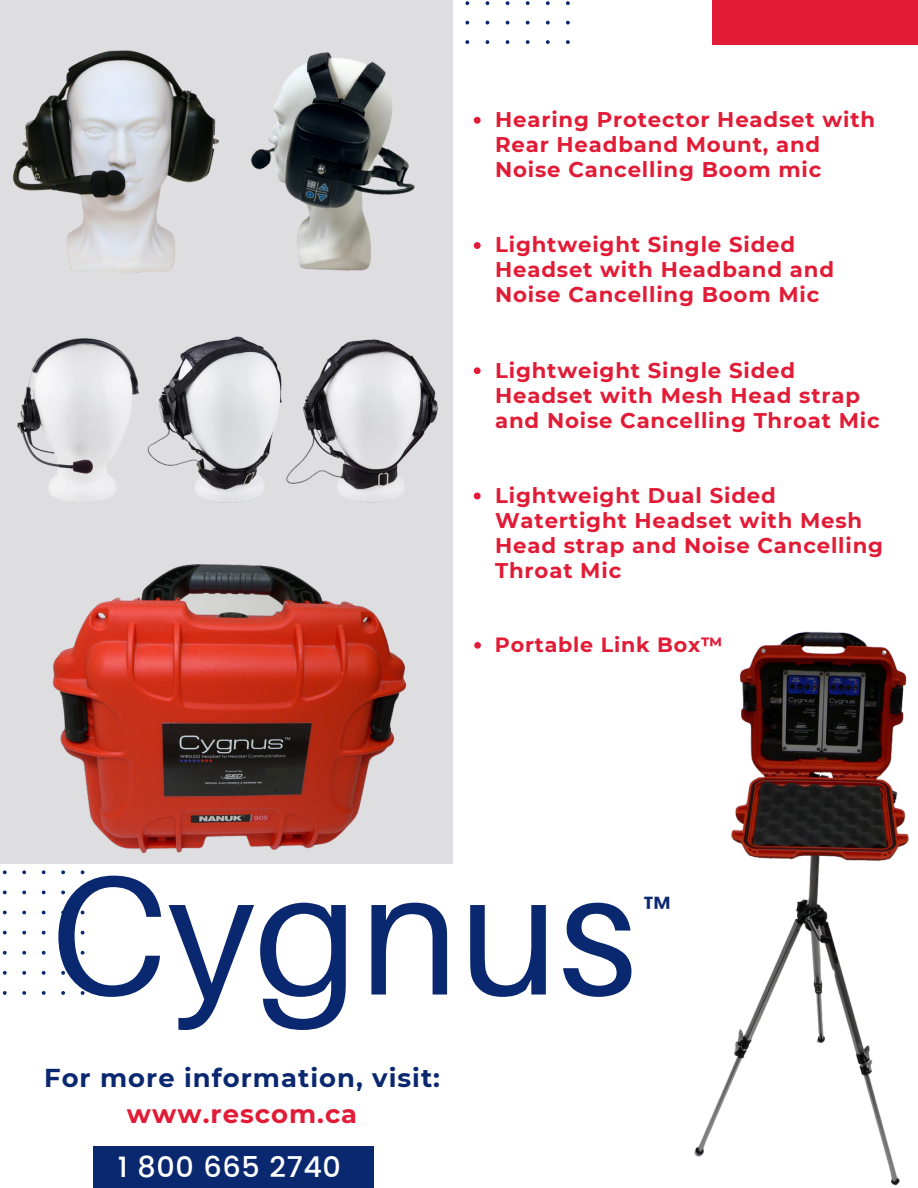
<style>
.page{position:relative;width:918px;height:1188px;background:#fff}
.page>*{position:absolute;margin:0;border:0;box-sizing:border-box;transform-origin:0 0}
.t1{font:168.9px "Aileron";color:#0a2870}
.t2{font:500 34.5px "Poppins";color:#0a2870}
.t3{font:500 28.65px "Poppins";letter-spacing:.02em;color:#fff}
.t4{font:700 25.8px/36px "Montserrat";letter-spacing:.04em;color:#0a2870;text-align:center}
.t5{font:700 21.3px/25px "Montserrat";letter-spacing:.04em;color:#e21b36}
.t6{font:700 20.55px "Montserrat";letter-spacing:.04em;color:#e21b36}
.s1{color:#e21b36}
</style>
<div class="page">
<div style="left:93px;top:1146px;width:281px;height:42px;background:#0a2870"></div>
<div style="left:712px;top:0;width:206px;height:44px;background:#e21b36"></div>
<svg style="left:2px;top:890px;width:83px;height:105px"></svg>
<svg style="left:452px;top:0;width:118px;height:44px"></svg>
<div style="left:0;top:0;width:452px;height:863px;background:#dedde0"></div>
<img style="left:12px;top:50px;width:206px;height:223px">
<img style="left:218px;top:52px;width:197px;height:219px">
<img style="left:17px;top:338px;width:76px;height:165px">
<img style="left:367px;top:334px;width:112px;height:177px">
<img style="left:93px;top:336px;width:274px;height:167px">
<img style="left:0;top:564px;width:439px;height:311px">
<img style="left:694px;top:631px;width:215px;height:555px">
<div style="left:223px;top:785px;width:21px;height:7px;background:#2b2b2b"></div>
<svg style="left:474px;top:117px;width:7px;height:7px"></svg>
<svg style="left:474px;top:242px;width:7px;height:7px"></svg>
<svg style="left:474px;top:367px;width:7px;height:7px"></svg>
<svg style="left:474px;top:493px;width:7px;height:6px"></svg>
<div style="left:265px;top:768px;width:22px;height:8px;background:#2a2b24"></div>
<svg style="left:474px;top:642px;width:7px;height:7px"></svg>
<p class="t5" style="left:495px;top:107px;width:382px">Hearing Protector Headset with<br>Rear Headband Mount, and<br>Noise Cancelling Boom mic</p>
<p class="t5" style="left:495px;top:232px;width:340px">Lightweight Single Sided<br>Headset with Headband and<br>Noise Cancelling Boom Mic</p>
<p class="t5" style="left:495px;top:357px;width:386px">Lightweight Single Sided<br>Headset with Mesh Head strap and Noise Cancelling Throat Mic</p>
<p class="t5" style="left:495px;top:483px;width:390px">Lightweight Dual Sided<br>Watertight Headset with Mesh<br>Head strap and Noise Cancelling<br>Throat Mic</p>
<p class="t6" style="left:495px;top:632px;width:229px">Portable Link Box™</p>
<p class="t1" style="left:50px;top:831px;width:588px">Cygnus</p>
<p class="t4" style="left:44px;top:1060px;width:397px">For more information, visit: <span class="s1">www.rescom.ca</span></p>
<p class="t2" style="left:643px;top:889px;width:29px">™</p>
<h1 class="t3" style="left:118px;top:1151px;width:225px">1 800 665 2740</h1>
</div>
